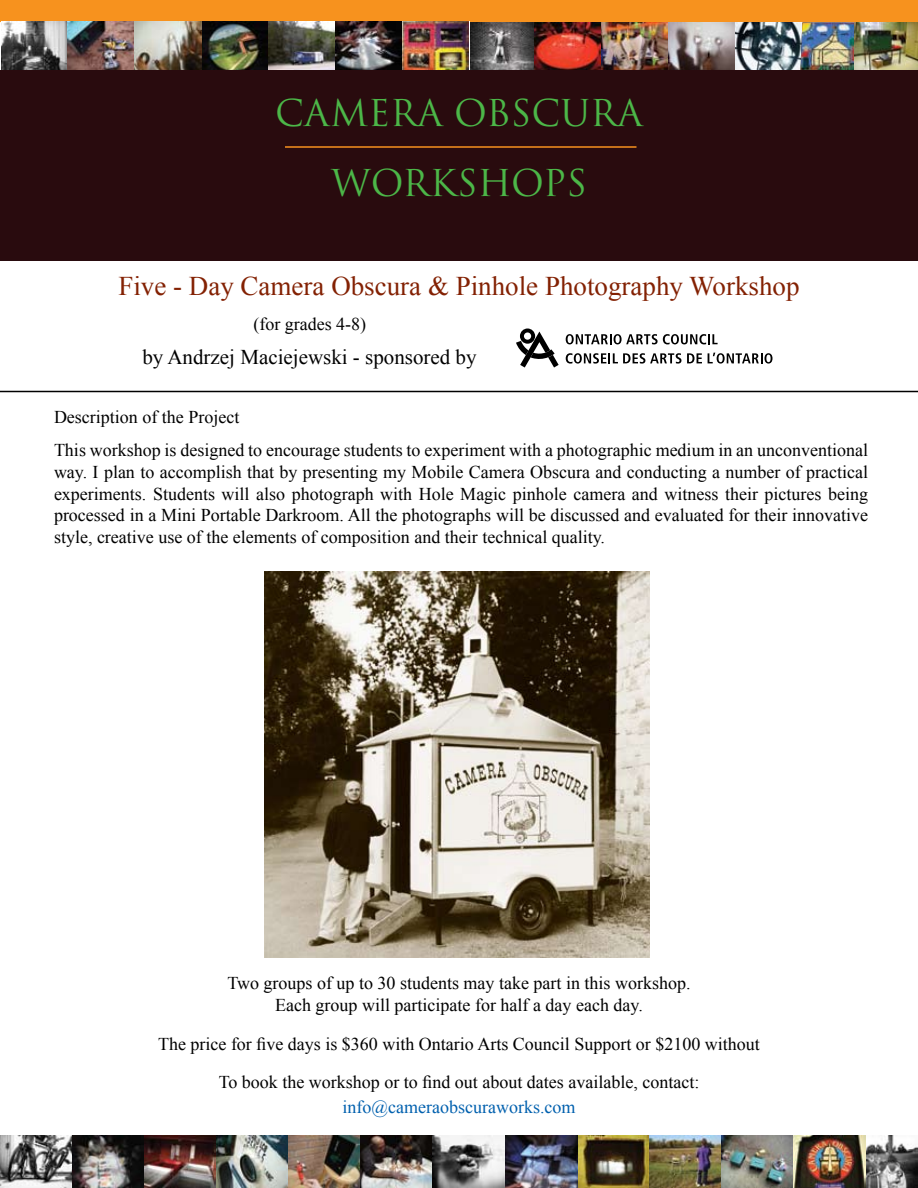
<style>
.page{position:relative;width:918px;height:1188px;background:#fff}
.page>*{position:absolute;margin:0;border:0;box-sizing:border-box;transform-origin:0 0}
.t1{font:36px/69.8px "Trajan Pro";color:#4cb748;text-align:center}
.t2{font:27px "Times New Roman";color:#832103}
.t3{font:21px "Times New Roman";color:#000}
.t4{font:18px/21.6px "Times New Roman";color:#000;text-align:center}
.t5{font:18px "Times New Roman";color:#0060ae}
</style>
<div class="page">
<img style="left:264px;top:572px;width:386px;height:385px">
<img style="left:0;top:0;width:918px;height:70px">
<img style="left:800px;top:23px;width:54px;height:47px">
<img style="left:402px;top:22px;width:67px;height:48px">
<img style="left:854px;top:23px;width:64px;height:47px">
<div style="left:0;top:70px;width:918px;height:191px;background:#290b0e"></div>
<hr style="left:285px;top:146px;width:351px;height:2px;background:#f7921e">
<img style="left:0;top:1135px;width:866px;height:53px">
<img style="left:846px;top:1135px;width:72px;height:52px">
<hr style="left:0;top:391px;width:918px;height:1px;background:#000">
<svg style="left:516px;top:328px;width:43px;height:40px"></svg>
<svg style="left:566px;top:353px;width:115px;height:11px"></svg>
<svg style="left:687px;top:353px;width:15px;height:10px"></svg>
<svg style="left:708px;top:353px;width:64px;height:11px"></svg>
<svg style="left:566px;top:334px;width:152px;height:10px"></svg>
<h1 class="t1" style="left:275px;top:78px;width:369px">CAMERA OBSCURA<br>WORKSHOPS</h1>
<h2 class="t2" style="left:118px;top:268px;width:683px">Five - Day Camera Obscura &amp; Pinhole Photography Workshop</h2>
<p class="t4" style="left:253px;top:313px;width:114px">(for grades 4-8)</p>
<p class="t3" style="left:142px;top:343px;width:336px">by Andrzej Maciejewski - sponsored by</p>
<p class="t4" style="left:54px;top:406px;width:187px">Description of the Project</p>
<p class="t4" style="left:54px;top:439px;width:816px;text-align:justify">This workshop is designed to encourage students to experiment with a photographic medium in an unconventional way. I plan to accomplish that by presenting my Mobile Camera Obscura and conducting a number of practical experiments. Students will also photograph with Hole Magic pinhole camera and witness their pictures being processed in a Mini Portable Darkroom. All the photographs will be discussed and evaluated for their innovative style, creative use of the elements of composition and their technical quality.</p>
<p class="t4" style="left:227px;top:972px;width:465px">Two groups of up to 30 students may take part in this workshop.<br>Each group will participate for half a day each day.</p>
<p class="t4" style="left:158px;top:1033px;width:603px">The price for five days is $360 with Ontario Arts Council Support or $2100 without</p>
<p class="t4" style="left:219px;top:1071px;width:482px">To book the workshop or to find out about dates available, contact:</p>
<p class="t5" style="left:343px;top:1095px;width:235px">info@cameraobscuraworks.com</p>
</div>
